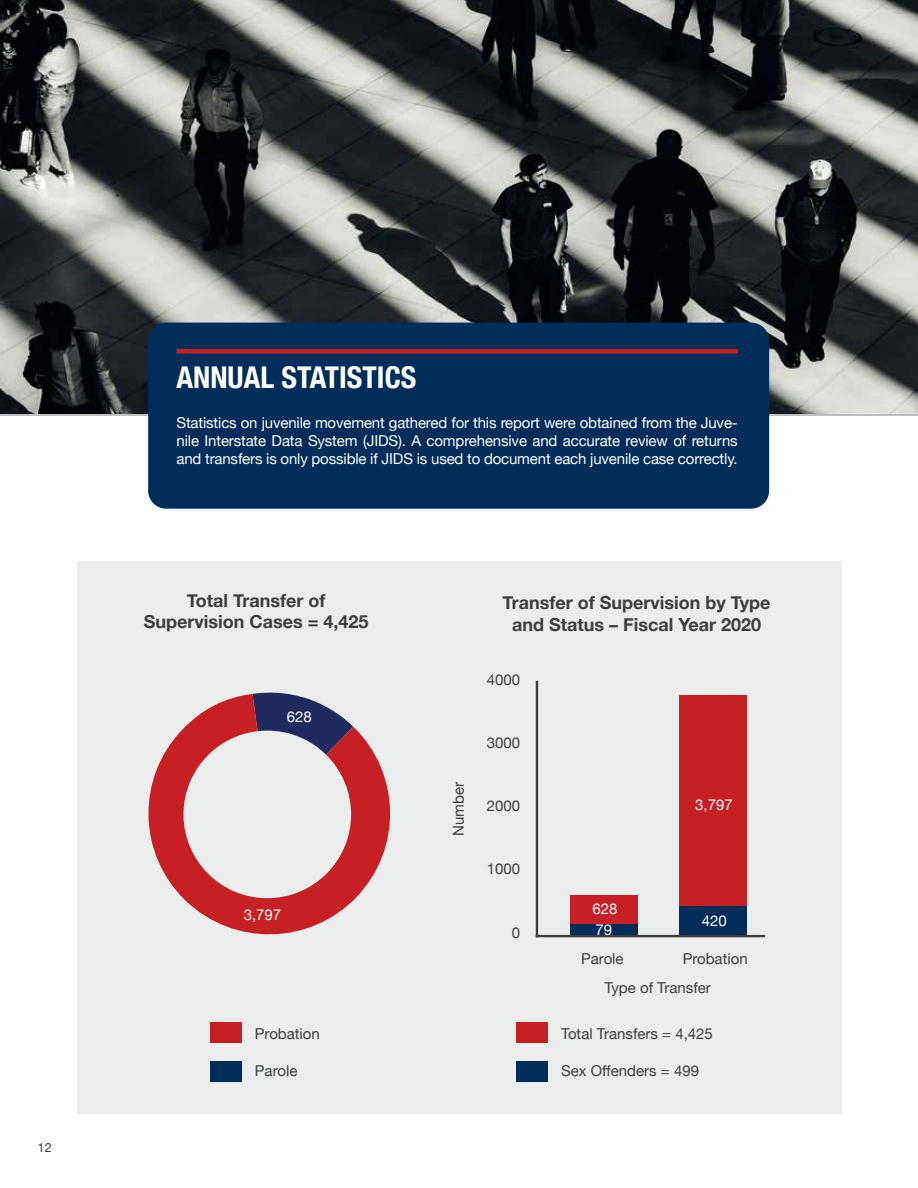
<style>
.page{position:relative;width:918px;height:1188px;background:#fff}
.page>*{position:absolute;margin:0;border:0;box-sizing:border-box;transform-origin:0 0}
.t1{font:700 condensed 30px "Helvetica Neue";color:#fff}
.t2{font:700 18px/21.6px "Helvetica Neue";color:#3e3d40;text-align:center}
.t3{font:15px/18px "Helvetica Neue";letter-spacing:-.01em;color:#fff;text-align:justify}
.t4{font:15px "Helvetica Neue";color:#3e3d40}
.t5{font:12.75px "Helvetica Neue";color:#3e3d40}
</style>
<div class="page">
<img style="left:0;top:0;width:918px;height:414px">
<div style="left:148px;top:323px;width:621px;height:186px;background:#002c5a;border-radius:18px"></div>
<div style="left:176px;top:349px;width:562px;height:5px;background:#c62024"></div>
<div style="left:77px;top:561px;width:764px;height:552px;background:#eceded"></div>
<hr style="left:536px;top:681px;width:2px;height:256px;background:#3e3d40">
<div style="left:570px;top:921px;width:68px;height:15px;background:#002c5a"></div>
<div style="left:679px;top:906px;width:68px;height:30px;background:#002c5a"></div>
<div style="left:570px;top:895px;width:68px;height:28px;background:#c62024"></div>
<div style="left:679px;top:695px;width:68px;height:211px;background:#c62024"></div>
<hr style="left:536px;top:935px;width:229px;height:2px;background:#3e3d40">
<div style="left:516px;top:1061px;width:32px;height:20px;background:#002c5a"></div>
<div style="left:516px;top:1022px;width:32px;height:21px;background:#c62024"></div>
<svg style="left:252px;top:692px;width:36px;height:2px"></svg>
<svg style="left:148px;top:694px;width:243px;height:241px;fill:#c62024"></svg>
<div style="left:183px;top:731px;width:168px;height:167px;background:#eceded;border-radius:50%"></div>
<div style="left:210px;top:1061px;width:32px;height:20px;background:#002c5a"></div>
<div style="left:210px;top:1022px;width:32px;height:21px;background:#c62024"></div>
<p class="t5" style="left:38px;top:1138px;width:16px">12</p>
<h1 class="t1" style="left:176px;top:352px;width:241px">ANNUAL STATISTICS</h1>
<p class="t3" style="left:176px;top:414px;width:563px">Statistics on juvenile movement gathered for this report were obtained from the Juve&shy;nile Interstate Data System (JIDS). A comprehensive and accurate review of returns and transfers is only possible if JIDS is used to document each juvenile case correctly.</p>
<p class="t2" style="left:144px;top:590px;width:226px">Total Transfer of<br>Supervision Cases = 4,425</p>
<p class="t2" style="left:503px;top:592px;width:270px">Transfer of Supervision by Type and Status – Fiscal Year 2020</p>
<p class="t4" style="left:487px;top:669px;width:35px">4000</p>
<p class="t3" style="left:287px;top:709px;width:27px">628</p>
<p class="t4" style="left:487px;top:732px;width:35px">3000</p>
<p class="t4" style="left:448px;top:836px;width:55px;rotate:-90deg">Number</p>
<p class="t4" style="left:487px;top:795px;width:35px">2000</p>
<p class="t3" style="left:695px;top:796px;width:39px">3,797</p>
<p class="t4" style="left:487px;top:858px;width:35px">1000</p>
<p class="t3" style="left:244px;top:907px;width:39px">3,797</p>
<p class="t4" style="left:512px;top:921px;width:10px">0</p>
<p class="t3" style="left:592px;top:901px;width:27px">628</p>
<p class="t3" style="left:596px;top:921px;width:18px">79</p>
<p class="t3" style="left:702px;top:913px;width:27px">420</p>
<p class="t4" style="left:581px;top:947px;width:44px">Parole</p>
<p class="t4" style="left:683px;top:947px;width:67px">Probation</p>
<p class="t4" style="left:605px;top:977px;width:108px">Type of Transfer</p>
<p class="t4" style="left:255px;top:1023px;width:67px">Probation</p>
<p class="t4" style="left:561px;top:1023px;width:153px">Total Transfers = 4,425</p>
<p class="t4" style="left:255px;top:1060px;width:44px">Parole</p>
<p class="t4" style="left:561px;top:1060px;width:139px">Sex Offenders = 499</p>
</div>
